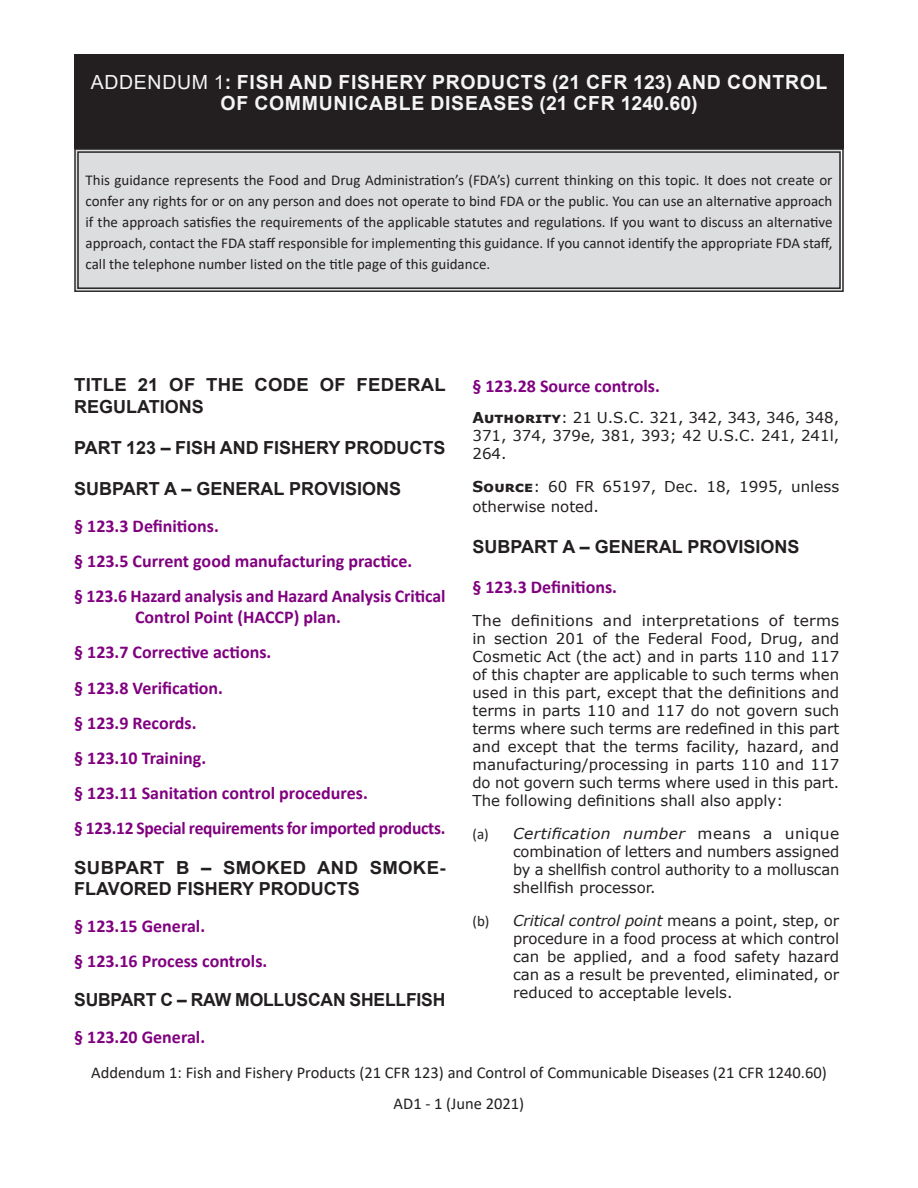
<style>
.page{position:relative;width:918px;height:1188px;background:#fff}
.page>*{position:absolute;margin:0;border:0;box-sizing:border-box;transform-origin:0 0}
.t1{font:700 19.5px/21px "Arial";letter-spacing:.035em;color:#f5f5f6;text-align:center}
.Heading_2{font:700 18px/21.6px "Calibri";color:#800080}
.Heading_1{font:700 18px/21.6px "Arial";color:#231f20}
.t2{font:16.5px "Calibri";color:#231f20}
.No_Spacing{font:15px/18px "Verdana";color:#231f20;text-align:justify}
.t3{font:15px/21px "Calibri";color:#231f20;text-align:justify}
.s1{font-weight:400}
.s2{font-weight:700}
.s3{font-family:"Calibri"}
.s4{font-style:italic}
</style>
<div class="page">
<div style="left:74px;top:54px;width:770px;height:94px;background:#231f20"></div>
<div style="left:74px;top:148px;width:770px;height:144px;background:#dcdddf"></div>
<div style="left:77px;top:151px;width:764px;height:138px;border:1px solid #282526"></div>
<p class="t1" style="left:91px;top:72px;width:738px"><span class="s1">ADDENDUM 1</span>: FISH AND FISHERY PRODUCTS (21 CFR 123) AND CONTROL<br>OF COMMUNICABLE DISEASES (21 CFR 1240.60)</p>
<p class="t3" style="left:86px;top:169px;width:749px">This guidance represents the Food and Drug Administration’s (FDA’s) current thinking on this topic. It does not create or confer any rights for or on any person and does not operate to bind FDA or the public. You can use an alternative approach if the approach satisfies the requirements of the applicable statutes and regulations. If you want to discuss an alternative approach, contact the FDA staff responsible for implementing this guidance. If you cannot identify the appropriate FDA staff, call the telephone number listed on the title page of this guidance.</p>
<p class="Heading_1" style="left:74px;top:374px;width:373px">TITLE 21 OF THE CODE OF FEDERAL<br>REGULATIONS</p>
<p class="Heading_1" style="left:74px;top:437px;width:373px">PART 123 – FISH AND FISHERY PRODUCTS</p>
<p class="Heading_1" style="left:74px;top:478px;width:329px">SUBPART A – GENERAL PROVISIONS</p>
<p class="Heading_2" style="left:74px;top:514px;width:146px">§ 123.3 Definitions.</p>
<p class="Heading_2" style="left:74px;top:550px;width:340px">§ 123.5 Current good manufacturing practice.</p>
<p class="Heading_2" style="left:135px;top:585px;width:312px;text-indent:-61px">§ 123.6 Hazard analysis and Hazard Analysis Critical<br>Control Point (HACCP) plan.</p>
<p class="Heading_2" style="left:74px;top:641px;width:199px">§ 123.7 Corrective actions.</p>
<p class="Heading_2" style="left:74px;top:676px;width:150px">§ 123.8 Verification.</p>
<p class="Heading_2" style="left:74px;top:712px;width:124px">§ 123.9 Records.</p>
<p class="Heading_2" style="left:74px;top:747px;width:133px">§ 123.10 Training.</p>
<p class="Heading_2" style="left:74px;top:782px;width:295px">§ 123.11 Sanitation control procedures.</p>
<p class="Heading_2" style="left:74px;top:817px;width:373px">§ 123.12 Special requirements for imported products.</p>
<p class="Heading_1" style="left:74px;top:857px;width:373px">SUBPART B – SMOKED AND SMOKE-<br>FLAVORED FISHERY PRODUCTS</p>
<p class="Heading_2" style="left:74px;top:915px;width:132px">§ 123.15 General.</p>
<p class="Heading_2" style="left:74px;top:950px;width:195px">§ 123.16 Process controls.</p>
<p class="Heading_1" style="left:74px;top:989px;width:373px">SUBPART C – RAW MOLLUSCAN SHELLFISH</p>
<p class="Heading_2" style="left:74px;top:1026px;width:132px">§ 123.20 General.</p>
<p class="Heading_2" style="left:472px;top:374px;width:189px">§ 123.28 Source controls.</p>
<p class="No_Spacing" style="left:472px;top:408px;width:368px"><span class="s2">Authority</span>: 21 U.S.C. 321, 342, 343, 346, 348, 371, 374, 379e, 381, 393; 42 U.S.C. 241, 241l, 264.</p>
<p class="No_Spacing" style="left:472px;top:476px;width:368px;line-height:19.8px"><span class="s2">Source</span>: 60 FR 65197, Dec. 18, 1995, unless otherwise noted.</p>
<p class="Heading_1" style="left:472px;top:536px;width:329px">SUBPART A – GENERAL PROVISIONS</p>
<p class="Heading_2" style="left:472px;top:575px;width:146px">§ 123.3 Definitions.</p>
<p class="No_Spacing" style="left:472px;top:611px;width:368px">The definitions and interpretations of terms in section 201 of the Federal Food, Drug, and Cosmetic Act (the act) and in parts 110 and 117 of this chapter are applicable to such terms when used in this part, except that the definitions and terms in parts 110 and 117 do not govern such terms where such terms are redefined in this part and except that the terms facility, hazard, and manufacturing/processing in parts 110 and 117 do not govern such terms where used in this part.<br>The following definitions shall also apply:</p>
<p class="No_Spacing" style="left:513px;top:824px;width:328px;text-indent:-40px"><span class="s3">(a)</span> <span class="s4">Certification number</span> means a unique combination of letters and numbers assigned by a shellfish control authority to a molluscan shellfish processor.</p>
<p class="No_Spacing" style="left:513px;top:911px;width:328px;text-indent:-40px"><span class="s3">(b)</span> <span class="s4">Critical control point</span> means a point, step, or procedure in a food process at which control can be applied, and a food safety hazard can as a result be prevented, eliminated, or reduced to acceptable levels.</p>
<p class="t2" style="left:91px;top:1061px;width:737px">Addendum 1: Fish and Fishery Products (21 CFR 123) and Control of Communicable Diseases (21 CFR 1240.60)</p>
<p class="t2" style="left:394px;top:1092px;width:132px">AD1 - 1 (June 2021)</p>
</div>
